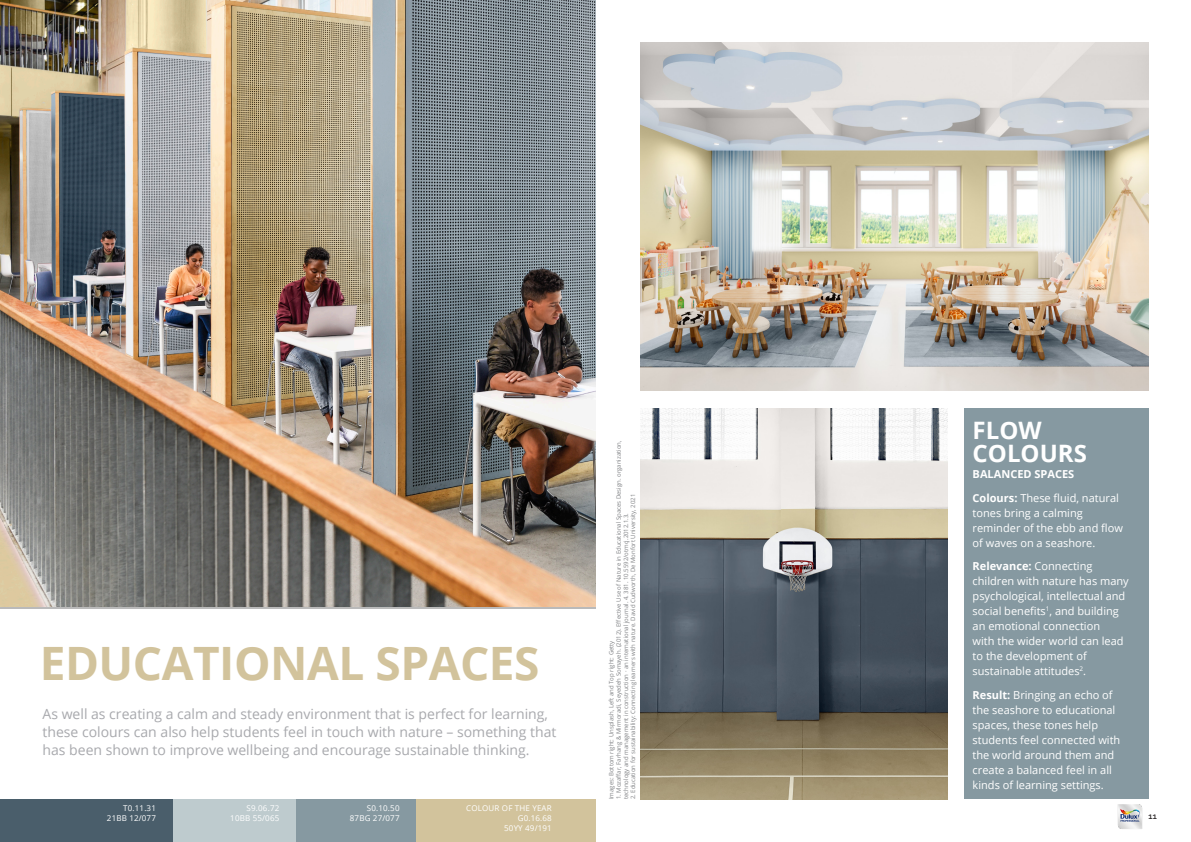
<style>
.page{position:relative;width:1191px;height:842px;background:#fff}
.page>*{position:absolute;margin:0;border:0;box-sizing:border-box;transform-origin:0 0}
.t1{font:700 46px "Open Sans";letter-spacing:-.01em;color:#d2c39c}
.t2{font:700 24px/23px "Open Sans";color:#fff}
.t3{font:14px/18px "Open Sans";color:#a8a9ad}
.t4{font:11px/15px "Open Sans";color:#fff}
.t5{font:700 11px "Open Sans";color:#fff}
.t6{font:8px "Open Sans";letter-spacing:.02em;color:#fff}
.t7{font:700 7px "Colour Sans";color:#231f20}
.t8{font:6px/7.2px "Open Sans";color:#808285}
.s1{font-weight:700}
</style>
<div class="page">
<div style="left:293px;top:799px;width:123px;height:43px;background:#8699a1"></div>
<div style="left:0;top:799px;width:173px;height:43px;background:#4a5e6b"></div>
<div style="left:416px;top:799px;width:180px;height:43px;background:#d2c39c"></div>
<img style="left:1117px;top:804px;width:26px;height:25px">
<img style="left:0;top:0;width:595px;height:607px">
<img style="left:641px;top:43px;width:507px;height:348px">
<img style="left:641px;top:408px;width:306px;height:391px">
<div style="left:964px;top:408px;width:184px;height:391px;background:#8699a1"></div>
<div style="left:173px;top:799px;width:123px;height:43px;background:#becbce"></div>
<p class="t1" style="left:40px;top:631px;width:501px">EDUCATIONAL SPACES</p>
<p class="t3" style="left:43px;top:704px;width:515px">As well as creating a calm and steady environment that is perfect for learning, these colours can also help students feel in touch with nature – something that has been shown to improve wellbeing and encourage sustainable thinking.</p>
<p class="t6" style="left:123px;top:803px;width:34px">T0.11.31</p>
<p class="t6" style="left:107px;top:813px;width:51px">21BB 12/077</p>
<p class="t6" style="left:247px;top:803px;width:34px">S9.06.72</p>
<p class="t6" style="left:230px;top:813px;width:51px">10BB 55/065</p>
<p class="t6" style="left:367px;top:803px;width:34px">S0.10.50</p>
<p class="t6" style="left:350px;top:813px;width:51px">87BG 27/077</p>
<p class="t6" style="left:466px;top:803px;width:87px">COLOUR OF THE YEAR</p>
<p class="t6" style="left:518px;top:813px;width:36px">G0.16.68</p>
<p class="t6" style="left:504px;top:823px;width:49px">50YY 49/191</p>
<p class="t8" style="left:615px;top:799px;width:360px;rotate:-90deg">1. Mozaffar, Farhang &amp; Mirmoradi, Seyedeh Somayeh. (2012). Effective Use of Nature in Educational Spaces Design. organization, technology and management in construction · an international journal. 4. 381. 10.5592/otmcj.2012.1.3.</p>
<p class="t8" style="left:629px;top:799px;width:307px;rotate:-90deg">2. Education for sustainability: Connecting learners with nature. David Cudworth, De Monfort University, 2021</p>
<p class="t8" style="left:607px;top:799px;width:160px;rotate:-90deg">Images: Bottom right: Unsplash, Left and Top right: Getty</p>
<p class="t2" style="left:972px;top:418px;width:116px">FLOW<br>COLOURS</p>
<p class="t5" style="left:972px;top:466px;width:103px">BALANCED SPACES</p>
<p class="t4" style="left:972px;top:490px;width:152px"><span class="s1">Colours:</span> These fluid, natural tones bring a calming reminder of the ebb and flow of waves on a seashore.</p>
<p class="t4" style="left:972px;top:558px;width:158px"><span class="s1">Relevance:</span> Connecting children with nature has many psychological, intellectual and social benefits<sup>1</sup>, and building an emotional connection<br>with the wider world can lead to the development of sustainable attitudes<sup>2</sup>.</p>
<p class="t4" style="left:972px;top:687px;width:149px"><span class="s1">Result:</span> Bringing an echo of the seashore to educational spaces, these tones help students feel connected with the world around them and create a balanced feel in all kinds of learning settings.</p>
<p class="t7" style="left:1148px;top:811px;width:10px">11</p>
</div>
